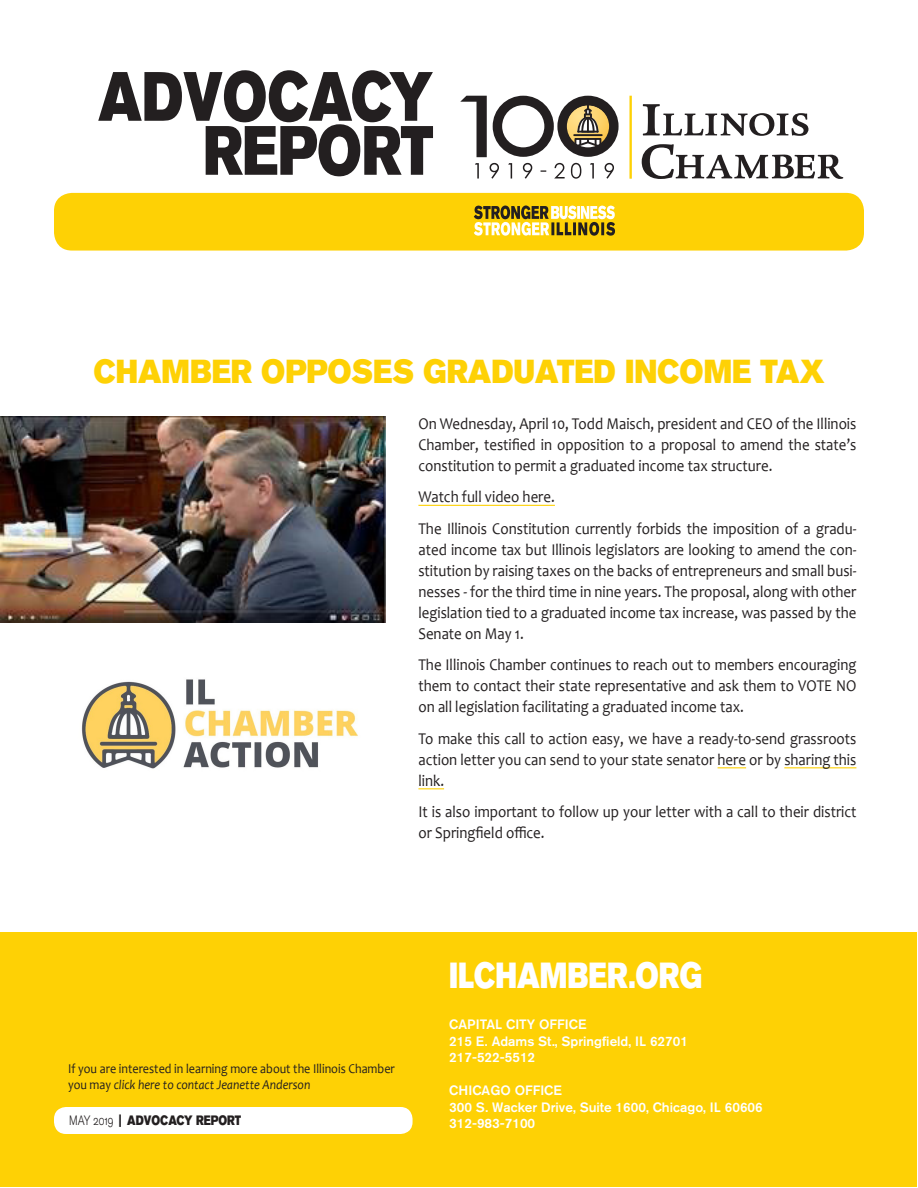
<style>
.page{position:relative;width:918px;height:1188px;background:#fff}
.page>*{position:absolute;margin:0;border:0;box-sizing:border-box;transform-origin:0 0}
.t1{font:69px "Akzidenz Grotesk BQ Super";color:#231f20;scale:.8 1}
.t2{font:36px "Akzidenz Grotesk BQ Super";color:#fff;scale:.8 1}
.Advocacy-text{font:33px "Akzidenz Grotesk BQ Super";color:#fed105;scale:.9 1}
.Advocacy-text-2{font:16.5px/21px "Candara";color:#231f20;text-align:justify;scale:.9 1}
.t3{font:500 13.5px "Akzidenz Grotesk BQ";color:#fff}
.Advocacy-text-3{font:13.5px "Candara";color:#231f20;scale:.9 1}
.Advocacy-text-4{font:italic 13.5px "Candara";color:#231f20;scale:.9 1}
.t4{font:13.5px "Akzidenz Grotesk BQ Super";color:#231f20;scale:.8 1}
.s1{font-style:normal}
.s2{font-family:"Akzidenz Grotesk BQ Light Os F"}
</style>
<div class="page">
<div style="left:54px;top:193px;width:810px;height:58px;background:#fed105;border-radius:18px"></div>
<svg style="left:474px;top:205px;width:141px;height:31px"></svg>
<div style="left:1px;top:932px;width:916px;height:255px;background:#fed105"></div>
<div style="left:54px;top:1107px;width:359px;height:27px;background:#fff;border-radius:12px"></div>
<svg style="left:564px;top:103px;width:48px;height:47px;background:#a08c60"></svg>
<svg style="left:460px;top:96px;width:27px;height:61px"></svg>
<div style="left:493px;top:96px;width:61px;height:61px;border:9px solid #231f20;border-radius:50%"></div>
<div style="left:557px;top:96px;width:62px;height:61px;border:9px solid #231f20;border-radius:50%"></div>
<svg style="left:475px;top:163px;width:139px;height:16px"></svg>
<hr style="left:629px;top:96px;width:3px;height:83px;background:#fed105">
<svg style="left:642px;top:144px;width:201px;height:35px"></svg>
<svg style="left:643px;top:104px;width:165px;height:32px"></svg>
<img style="left:0;top:417px;width:385px;height:205px">
<img style="left:81px;top:679px;width:277px;height:90px">
<hr style="left:418px;top:505px;width:137px;height:1px;background:#fed105">
<svg style="left:718px;top:767px;width:28px;height:1px"></svg>
<hr style="left:784px;top:767px;width:72px;height:1px;background:#fed105">
<svg style="left:418px;top:788px;width:26px;height:1px"></svg>
<p class="t1" style="left:98px;top:57px;width:420px">ADVOCACY</p>
<p class="t1" style="left:203px;top:111px;width:289px">REPORT</p>
<p class="Advocacy-text" style="left:94px;top:352px;width:814px">CHAMBER OPPOSES GRADUATED INCOME TAX</p>
<p class="Advocacy-text-2" style="left:418px;top:413px;width:488px">On Wednesday, April 10, Todd Maisch, president and CEO of the Illinois Chamber, testified in opposition to a proposal to amend the state’s constitution to permit a graduated income tax structure.</p>
<p class="Advocacy-text-2" style="left:418px;top:486px;width:153px">Watch full video here.</p>
<p class="Advocacy-text-2" style="left:418px;top:518px;width:488px">The Illinois Constitution currently forbids the imposition of a gradu&shy;ated income tax but Illinois legislators are looking to amend the con&shy;stitution by raising taxes on the backs of entrepreneurs and small busi&shy;nesses - for the third time in nine years. The proposal, along with other legislation tied to a graduated income tax increase, was passed by the Senate on May 1.</p>
<p class="Advocacy-text-2" style="left:418px;top:654px;width:488px">The Illinois Chamber continues to reach out to members encouraging them to contact their state representative and ask them to VOTE NO on all legislation facilitating a graduated income tax.</p>
<p class="Advocacy-text-2" style="left:418px;top:728px;width:488px">To make this call to action easy, we have a ready-to-send grassroots action letter you can send to your state senator here or by sharing this link.</p>
<p class="Advocacy-text-2" style="left:418px;top:801px;width:488px">It is also important to follow up your letter with a call to their district or Springfield office.</p>
<p class="Advocacy-text-3" style="left:68px;top:1060px;width:365px">If you are interested in learning more about the Illinois Chamber</p>
<p class="Advocacy-text-4" style="left:68px;top:1076px;width:271px"><span class="s1">you may</span> click here to contact Jeanette Anderson</p>
<p class="t4" style="left:69px;top:1113px;width:216px"><span class="s2">MAY 2019</span> | ADVOCACY REPORT</p>
<p class="t2" style="left:449px;top:954px;width:318px">ILCHAMBER.ORG</p>
<p class="t3" style="left:449px;top:1016px;width:139px">CAPITAL CITY OFFICE</p>
<p class="t3" style="left:449px;top:1033px;width:240px">215 E. Adams St., Springfield, IL 62701</p>
<p class="t3" style="left:449px;top:1049px;width:87px">217-522-5512</p>
<p class="t3" style="left:449px;top:1082px;width:114px">CHICAGO OFFICE</p>
<p class="t3" style="left:449px;top:1099px;width:315px">300 S. Wacker Drive, Suite 1600, Chicago, IL 60606</p>
<p class="t3" style="left:449px;top:1115px;width:87px">312-983-7100</p>
</div>
